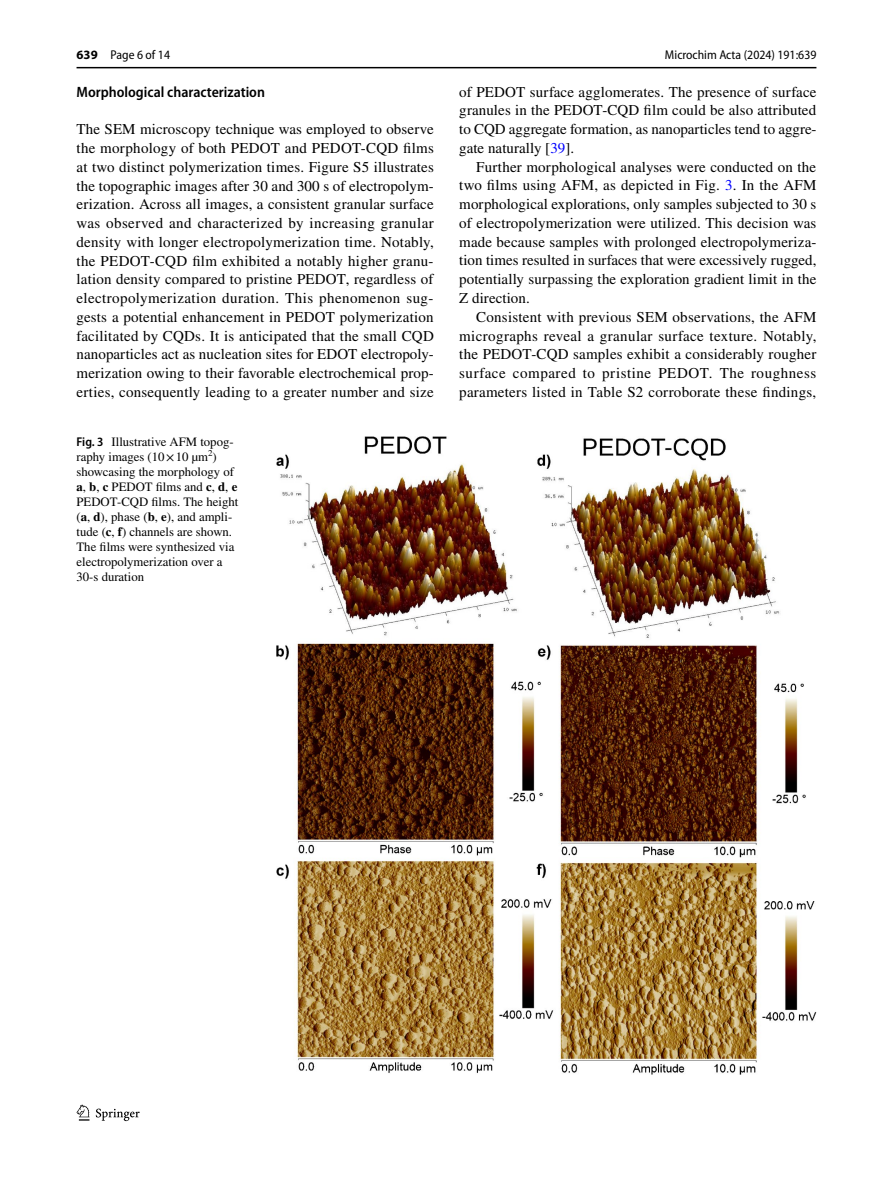
<style>
.page{position:relative;width:893px;height:1187px;background:#fff}
.page>*{position:absolute;margin:0;border:0;box-sizing:border-box;transform-origin:0 0}
.t1{font:15px/18.8px "STIX";letter-spacing:.01em;color:#000;text-align:justify}
.t2{font:600 semi-condensed 15px "Myriad Pro";color:#000}
.t3{font:12.75px/15px "STIX";color:#000}
.t4{font:semi-condensed 12.75px "Myriad Pro";color:#000}
.s1{font-weight:700;font-stretch:normal}
.s2{color:#00f}
.s3{font-family:"Myriad Pro";font-weight:600;font-stretch:semi-condensed}
.s4{font-weight:700}
</style>
<div class="page">
<hr style="left:77px;top:67px;width:739px;height:1px;background:#000">
<svg style="left:77px;top:1104px;width:12px;height:16px"></svg>
<svg style="left:96px;top:1108px;width:44px;height:12px"></svg>
<img style="left:276px;top:436px;width:540px;height:637px">
<p class="t4" style="left:77px;top:48px;width:95px"><span class="s1">639</span> Page 6 of 14</p>
<p class="t4" style="left:665px;top:48px;width:153px">Microchim Acta (2024) 191:639</p>
<p class="t2" style="left:77px;top:83px;width:190px">Morphological characterization</p>
<p class="t1" style="left:77px;top:121px;width:359px">The SEM microscopy technique was employed to observe the morphology of both PEDOT and PEDOT-CQD films at two distinct polymerization times. Figure S5 illustrates the topographic images after 30 and 300 s of electropolym&shy;erization. Across all images, a consistent granular surface was observed and characterized by increasing granular density with longer electropolymerization time. Notably, the PEDOT-CQD film exhibited a notably higher granu&shy;lation density compared to pristine PEDOT, regardless of electropolymerization duration. This phenomenon sug&shy;gests a potential enhancement in PEDOT polymerization facilitated by CQDs. It is anticipated that the small CQD nanoparticles act as nucleation sites for EDOT electropoly&shy;merization owing to their favorable electrochemical prop&shy;erties, consequently leading to a greater number and size</p>
<p class="t1" style="left:459px;top:83px;width:359px">of PEDOT surface agglomerates. The presence of surface granules in the PEDOT-CQD film could be also attributed to CQD aggregate formation, as nanoparticles tend to aggre&shy;gate naturally [<span class="s2">39</span>].</p>
<p class="t1" style="left:459px;top:158px;width:359px;text-indent:17px">Further morphological analyses were conducted on the two films using AFM, as depicted in Fig. <span class="s2">3</span>. In the AFM morphological explorations, only samples subjected to 30 s of electropolymerization were utilized. This decision was made because samples with prolonged electropolymeriza&shy;tion times resulted in surfaces that were excessively rugged, potentially surpassing the exploration gradient limit in the Z direction.</p>
<p class="t1" style="left:459px;top:308px;width:359px;text-indent:17px">Consistent with previous SEM observations, the AFM micrographs reveal a granular surface texture. Notably, the PEDOT-CQD samples exhibit a considerably rougher surface compared to pristine PEDOT. The roughness parameters listed in Table S2 corroborate these findings,</p>
<p class="t3" style="left:77px;top:435px;width:163px"><span class="s3">Fig. 3</span> Illustrative AFM topog&shy;raphy images (10×10 µm<sup>2</sup>) showcasing the morphology of <span class="s4">a</span>, <span class="s4">b</span>, <span class="s4">c</span> PEDOT films and <span class="s4">c</span>, <span class="s4">d</span>, <span class="s4">e<br></span>PEDOT-CQD films. The height (<span class="s4">a</span>, <span class="s4">d</span>), phase (<span class="s4">b</span>, <span class="s4">e</span>), and ampli&shy;tude (<span class="s4">c</span>, <span class="s4">f</span>) channels are shown.<br>The films were synthesized via electropolymerization over a<br>30-s duration</p>
</div>
